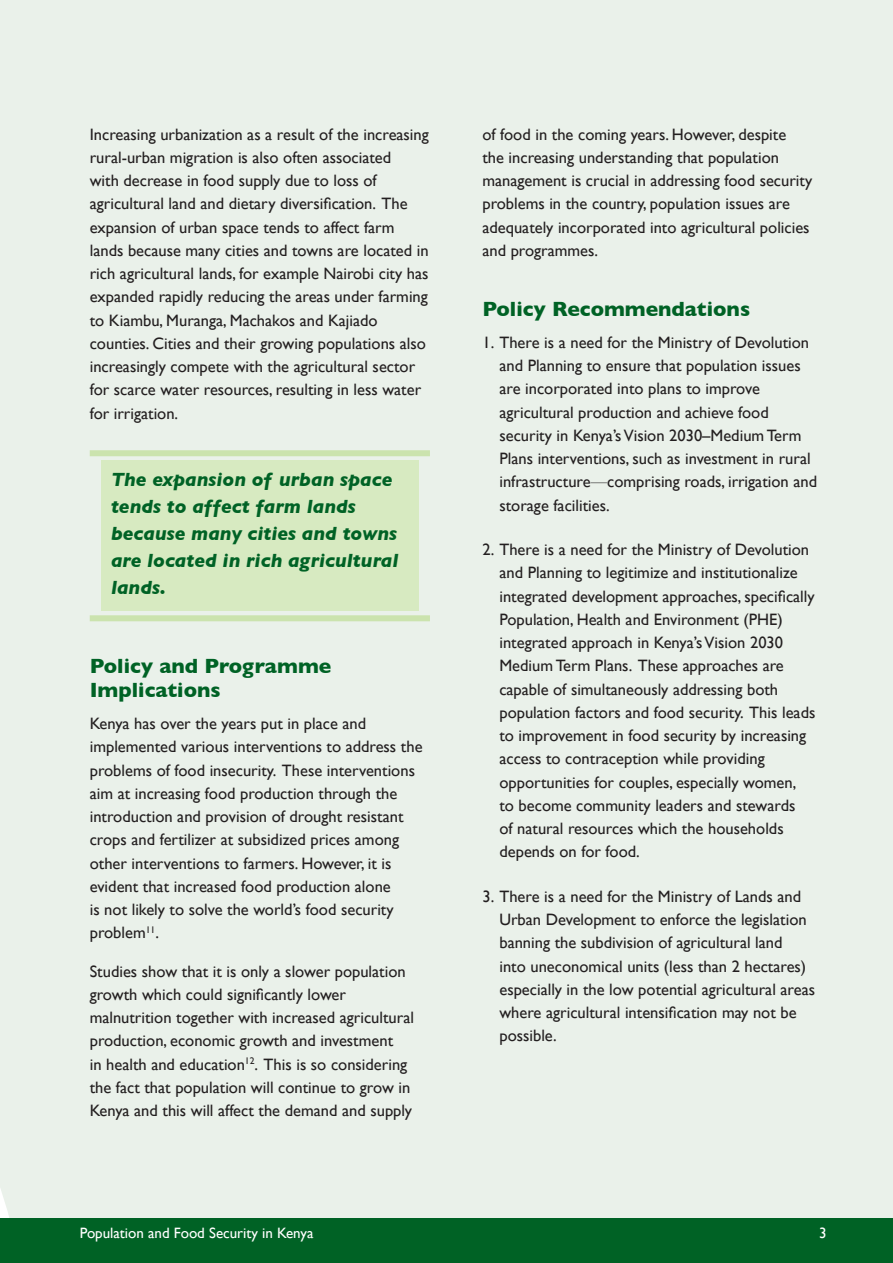
<style>
.page{position:relative;width:893px;height:1263px;background:#fff}
.page>*{position:absolute;margin:0;border:0;box-sizing:border-box;transform-origin:0 0}
.t1{font:700 21px/24px "Gill Sans";color:#006225}
.t2{font:italic 700 19.5px/27px "Gill Sans";color:#006225}
.t3{font:16.5px/23.2px "Gill Sans";color:#231f20}
.t4{font:15px "Gill Sans";color:#fff}
.s1{font-weight:300}
</style>
<div class="page">
<div style="left:0;top:0;width:893px;height:1258px;background:#eaf1ea"></div>
<svg style="left:0;top:1189px;width:9px;height:29px"></svg>
<div style="left:0;top:1218px;width:893px;height:45px;background:#006225"></div>
<div style="left:101px;top:460px;width:318px;height:151px;background:#d7eac1"></div>
<div style="left:90px;top:450px;width:340px;height:6px;background:#cbe3ae"></div>
<div style="left:90px;top:615px;width:340px;height:6px;background:#cbe3ae"></div>
<p class="t3" style="left:90px;top:122px;width:341px">Increasing urbanization as a result of the increasing rural-urban migration is also often associated<br>with decrease in food supply due to loss of agricultural land and dietary diversification. The expansion of urban space tends to affect farm lands because many cities and towns are located in rich agricultural lands, for example Nairobi city has expanded rapidly reducing the areas under farming to Kiambu, Muranga, Machakos and Kajiado counties. Cities and their growing populations also increasingly compete with the agricultural sector for scarce water resources, resulting in less water for irrigation.</p>
<p class="t2" style="left:111px;top:466px;width:289px">The expansion of urban space tends to affect farm lands because many cities and towns are located in rich agricultural lands.</p>
<p class="t1" style="left:90px;top:654px;width:243px">Policy and Programme<br>Implications</p>
<p class="t3" style="left:90px;top:712px;width:334px">Kenya has over the years put in place and implemented various interventions to address the problems of food insecurity. These interventions aim at increasing food production through the introduction and provision of drought resistant crops and fertilizer at subsidized prices among other interventions to farmers. However, it is evident that increased food production alone<br>is not likely to solve the world’s food security problem<sup>11</sup>.</p>
<p class="t3" style="left:90px;top:959px;width:326px">Studies show that it is only a slower population growth which could significantly lower malnutrition together with increased agricultural production, economic growth and investment<br>in health and education<sup>12</sup>. This is so considering the fact that population will continue to grow in Kenya and this will affect the demand and supply</p>
<p class="t3" style="left:482px;top:122px;width:331px">of food in the coming years. However, despite<br>the increasing understanding that population management is crucial in addressing food security problems in the country, population issues are adequately incorporated into agricultural policies and programmes.</p>
<p class="t1" style="left:482px;top:297px;width:269px">Policy Recommendations</p>
<p class="t3" style="left:499px;top:330px;width:319px;text-indent:-17px">1. There is a need for the Ministry of Devolution and Planning to ensure that population issues are incorporated into plans to improve agricultural production and achieve food security in Kenya’s Vision 2030–Medium Term Plans interventions, such as investment in rural infrastructure<span class="s1">—</span>comprising roads, irrigation and storage facilities.</p>
<p class="t3" style="left:499px;top:538px;width:317px;text-indent:-17px">2. There is a need for the Ministry of Devolution and Planning to legitimize and institutionalize integrated development approaches, specifically Population, Health and Environment (PHE) integrated approach in Kenya’s Vision 2030<br>Medium Term Plans. These approaches are capable of simultaneously addressing both population factors and food security. This leads to improvement in food security by increasing access to contraception while providing opportunities for couples, especially women,<br>to become community leaders and stewards<br>of natural resources which the households depends on for food.</p>
<p class="t3" style="left:499px;top:884px;width:317px;text-indent:-17px">3. There is a need for the Ministry of Lands and Urban Development to enforce the legislation banning the subdivision of agricultural land<br>into uneconomical units (less than 2 hectares) especially in the low potential agricultural areas where agricultural intensification may not be possible.</p>
<p class="t4" style="left:80px;top:1224px;width:235px">Population and Food Security in Kenya</p>
<p class="t4" style="left:819px;top:1224px;width:9px">3</p>
</div>
